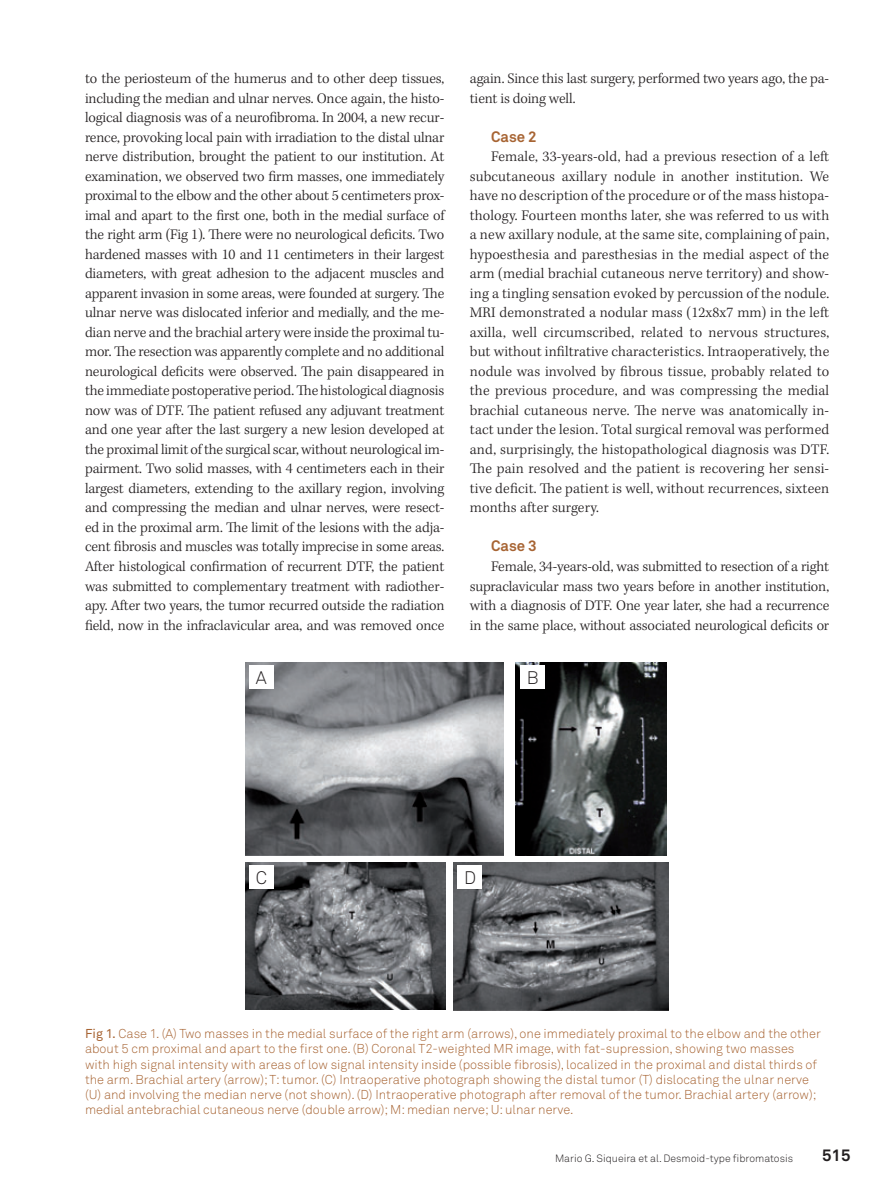
<style>
.page{position:relative;width:893px;height:1191px;background:#fff}
.page>*{position:absolute;margin:0;border:0;box-sizing:border-box;transform-origin:0 0}
.t1{font:18px "Akkurat Light Pro";color:#231f20}
.t2{font:700 16.5px "Akkurat Pro";color:#231f20}
.t3{font:300 15px/19.5px "Kepler Std";letter-spacing:-.01em;color:#231f20;text-align:justify}
.t4{font:700 15px "Akkurat Pro";color:#a76433}
.t5{font:12.75px/15.3px "Akkurat Light Pro";color:#a76433}
.t6{font:10.5px "Akkurat Light Pro";color:#231f20}
.s1{font-family:"Akkurat Pro"}
</style>
<div class="page">
<img style="left:246px;top:662px;width:257px;height:193px">
<img style="left:516px;top:662px;width:151px;height:193px">
<img style="left:246px;top:862px;width:199px;height:148px">
<img style="left:453px;top:862px;width:216px;height:148px">
<div style="left:249px;top:665px;width:24px;height:24px;background:#fff"></div>
<div style="left:249px;top:865px;width:24px;height:23px;background:#fff"></div>
<div style="left:457px;top:865px;width:25px;height:23px;background:#fff"></div>
<div style="left:520px;top:665px;width:24px;height:24px;background:#fff"></div>
<p class="t3" style="left:85px;top:69px;width:361px">to the periosteum of the humerus and to other deep tissues, including the median and ulnar nerves. Once again, the histo&shy;logical diagnosis was of a neurofibroma. In 2004, a new recur&shy;rence, provoking local pain with irradiation to the distal ulnar nerve distribution, brought the patient to our institution. At examination, we observed two firm masses, one immediately proximal to the elbow and the other about 5 centimeters prox&shy;imal and apart to the first one, both in the medial surface of the right arm (Fig 1). There were no neurological deficits. Two hardened masses with 10 and 11 centimeters in their largest diameters, with great adhesion to the adjacent muscles and apparent invasion in some areas, were founded at surgery. The ulnar nerve was dislocated inferior and medially, and the me&shy;dian nerve and the brachial artery were inside the proximal tu&shy;mor. The resection was apparently complete and no additional neurological deficits were observed. The pain disappeared in the immediate postoperative period. The histological diagnosis now was of DTF. The patient refused any adjuvant treatment and one year after the last surgery a new lesion developed at the proximal limit of the surgical scar, without neurological im&shy;pairment. Two solid masses, with 4 centimeters each in their largest diameters, extending to the axillary region, involving and compressing the median and ulnar nerves, were resect&shy;ed in the proximal arm. The limit of the lesions with the adja&shy;cent fibrosis and muscles was totally imprecise in some areas.<br>After histological confirmation of recurrent DTF, the patient was submitted to complementary treatment with radiother&shy;apy. After two years, the tumor recurred outside the radiation field, now in the infraclavicular area, and was removed once</p>
<p class="t3" style="left:470px;top:69px;width:361px">again. Since this last surgery, performed two years ago, the pa&shy;tient is doing well.</p>
<p class="t4" style="left:491px;top:127px;width:47px">case 2</p>
<p class="t3" style="left:470px;top:147px;width:361px;text-indent:21px">Female, 33-years-old, had a previous resection of a left subcutaneous axillary nodule in another institution. We have no description of the procedure or of the mass histopa&shy;thology. Fourteen months later, she was referred to us with a new axillary nodule, at the same site, complaining of pain, hypoesthesia and paresthesias in the medial aspect of the arm (medial brachial cutaneous nerve territory) and show&shy;ing a tingling sensation evoked by percussion of the nodule.<br>MRI demonstrated a nodular mass (12x8x7 mm) in the left axilla, well circumscribed, related to nervous structures, but without infiltrative characteristics. Intraoperatively, the nodule was involved by fibrous tissue, probably related to the previous procedure, and was compressing the medial brachial cutaneous nerve. The nerve was anatomically in&shy;tact under the lesion. Total surgical removal was performed and, surprisingly, the histopathological diagnosis was DTF.<br>The pain resolved and the patient is recovering her sensi&shy;tive deficit. The patient is well, without recurrences, sixteen months after surgery.</p>
<p class="t4" style="left:491px;top:537px;width:47px">case 3</p>
<p class="t3" style="left:470px;top:557px;width:361px;text-indent:21px">Female, 34-years-old, was submitted to resection of a right supraclavicular mass two years before in another institution, with a diagnosis of DTF. One year later, she had a recurrence in the same place, without associated neurological deficits or</p>
<p class="t1" style="left:256px;top:667px;width:12px">A</p>
<p class="t1" style="left:527px;top:667px;width:13px">B</p>
<p class="t1" style="left:256px;top:866px;width:13px">C</p>
<p class="t1" style="left:464px;top:866px;width:13px">D</p>
<p class="t5" style="left:85px;top:1026px;width:737px"><span class="s1">Fig 1.</span> Case 1. (A) Two masses in the medial surface of the right arm (arrows), one immediately proximal to the elbow and the other about 5 cm proximal and apart to the first one. (B) Coronal T2-weighted MR image, with fat-supression, showing two masses with high signal intensity with areas of low signal intensity inside (possible fibrosis), localized in the proximal and distal thirds of the arm. Brachial artery (arrow); T: tumor. (C) Intraoperative photograph showing the distal tumor (T) dislocating the ulnar nerve (U) and involving the median nerve (not shown). (D) Intraoperative photograph after removal of the tumor. Brachial artery (arrow); medial antebrachial cutaneous nerve (double arrow); M: median nerve; U: ulnar nerve.</p>
<p class="t6" style="left:555px;top:1151px;width:240px">Mario G. Siqueira et al. Desmoid-type fibromatosis</p>
<p class="t2" style="left:822px;top:1145px;width:30px">515</p>
</div>
